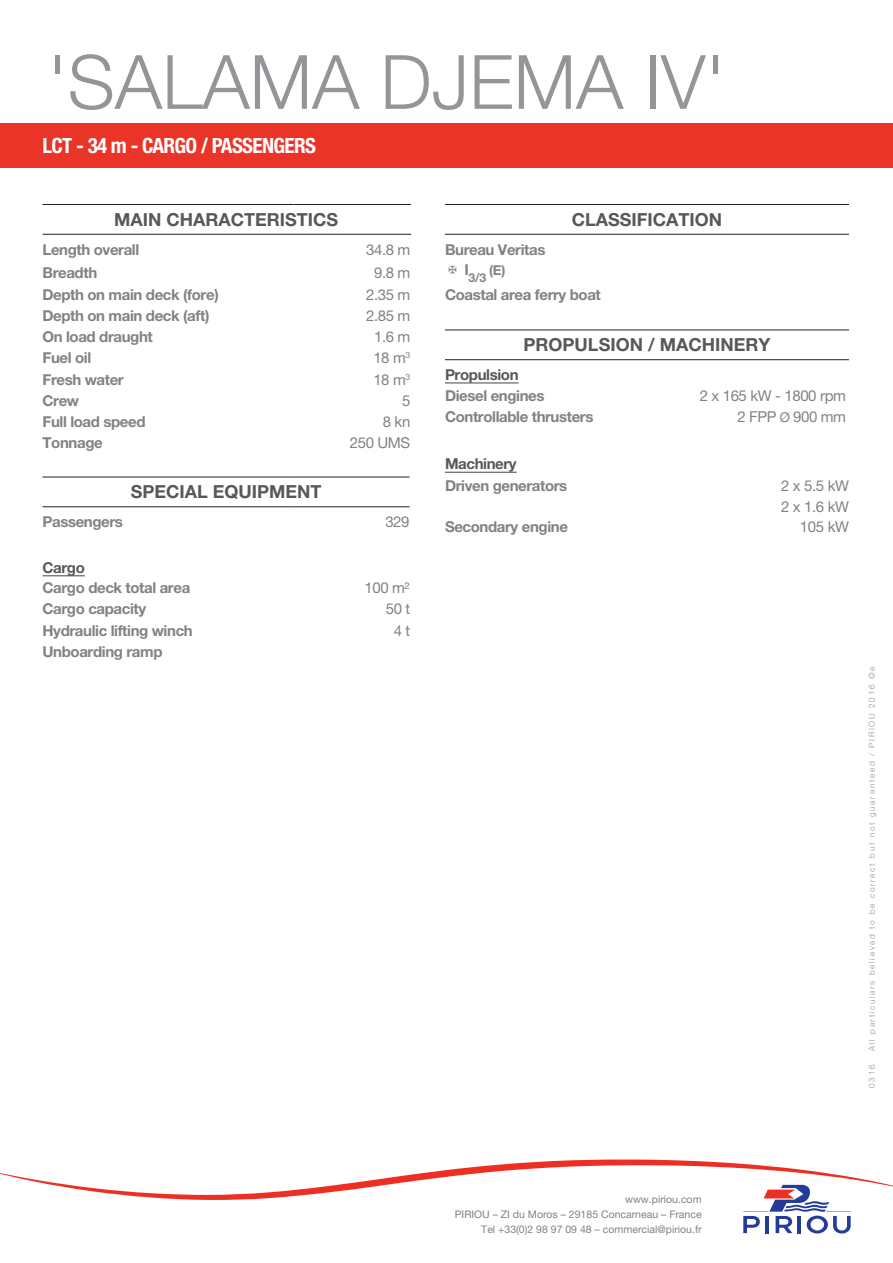
<style>
.page{position:relative;width:893px;height:1263px;background:#fff}
.page>*{position:absolute;margin:0;border:0;box-sizing:border-box;transform-origin:0 0}
.t1{font:300 75px "Helvetica Neue LT Pro";color:#939598}
.t2{font:700 condensed 21px "Helvetica Neue LT Pro";letter-spacing:-.03em;color:#fff}
.t3{font:700 18px "Helvetica Neue LT Pro";color:#57585a}
.t4{font:700 15px/20.2px "Helvetica Neue LT Pro";letter-spacing:-.025em;color:#808285}
.t5{font:15px/21.3px "Helvetica Neue LT Pro";letter-spacing:-.025em;color:#808285}
.t6{font:700 15px "Helvetica Neue LT Pro";letter-spacing:-.025em;color:#57585a}
.t7{font:700 13.5px "Helvetica Neue LT Pro";color:#808285}
.t8{font:700 12.3px "Helvetica Neue LT Pro";color:#808285}
.t9{font:10.5px/15px "Helvetica Neue LT Pro";color:#808285;text-align:right}
.t10{font:300 8.25px "Helvetica Neue LT Pro";letter-spacing:.2em;color:#939598}
.s1{font-size:13.5px}
</style>
<div class="page">
<hr style="left:43px;top:204px;width:250px;height:1px;background:#231f20">
<hr style="left:293px;top:204px;width:118px;height:1px;background:#231f20">
<hr style="left:43px;top:234px;width:250px;height:1px;background:#231f20">
<hr style="left:293px;top:234px;width:118px;height:1px;background:#231f20">
<hr style="left:43px;top:477px;width:250px;height:1px;background:#231f20">
<hr style="left:293px;top:477px;width:117px;height:1px;background:#231f20">
<hr style="left:43px;top:506px;width:250px;height:1px;background:#231f20">
<hr style="left:293px;top:506px;width:117px;height:1px;background:#231f20">
<hr style="left:43px;top:575px;width:42px;height:1px;background:#57585a">
<hr style="left:445px;top:234px;width:202px;height:1px;background:#231f20">
<hr style="left:647px;top:234px;width:202px;height:1px;background:#231f20">
<hr style="left:445px;top:359px;width:202px;height:1px;background:#231f20">
<hr style="left:647px;top:359px;width:202px;height:1px;background:#231f20">
<hr style="left:445px;top:204px;width:202px;height:1px;background:#231f20">
<hr style="left:647px;top:204px;width:202px;height:1px;background:#231f20">
<hr style="left:445px;top:330px;width:202px;height:1px;background:#231f20">
<hr style="left:647px;top:330px;width:202px;height:1px;background:#231f20">
<hr style="left:445px;top:382px;width:74px;height:1px;background:#57585a">
<hr style="left:445px;top:472px;width:72px;height:1px;background:#57585a">
<svg style="left:0;top:1159px;width:893px;height:74px"></svg>
<div style="left:0;top:123px;width:893px;height:45px;background:#ea3428"></div>
<h1 class="t1" style="left:47px;top:36px;width:681px">'SALAMA DJEMA IV'</h1>
<h2 class="t2" style="left:43px;top:133px;width:275px">LCT - 34 M - CARGO / PASSENGERS</h2>
<p class="t3" style="left:114px;top:208px;width:225px">Main c haracteristics</p>
<p class="t4" style="left:43px;top:239px;width:98px">Length overall</p>
<p class="t5" style="left:366px;top:239px;width:46px">34.8 m</p>
<p class="t4" style="left:43px;top:262px;width:56px">Breadth</p>
<p class="t5" style="left:374px;top:262px;width:38px">9.8 m</p>
<p class="t4" style="left:43px;top:284px;width:178px">Depth on main deck (fore)</p>
<p class="t5" style="left:366px;top:283px;width:46px">2.35 m</p>
<p class="t4" style="left:43px;top:305px;width:168px">Depth on main deck (aft)</p>
<p class="t5" style="left:366px;top:305px;width:46px">2.85 m</p>
<p class="t4" style="left:43px;top:326px;width:112px">On load draught</p>
<p class="t5" style="left:374px;top:326px;width:38px">1.6 m</p>
<p class="t4" style="left:43px;top:347px;width:50px">Fuel oil</p>
<p class="t5" style="left:373px;top:347px;width:39px">18 m<sup>3</sup></p>
<p class="t4" style="left:43px;top:369px;width:83px">Fresh water</p>
<p class="t5" style="left:373px;top:368px;width:39px">18 m<sup>3</sup></p>
<p class="t4" style="left:43px;top:390px;width:38px">Crew</p>
<p class="t5" style="left:402px;top:390px;width:10px">5</p>
<p class="t4" style="left:43px;top:411px;width:105px">Full load speed</p>
<p class="t5" style="left:383px;top:411px;width:29px">8 kn</p>
<p class="t4" style="left:43px;top:432px;width:62px">Tonnage</p>
<p class="t5" style="left:350px;top:432px;width:62px">250 UMS</p>
<p class="t3" style="left:131px;top:481px;width:187px">Special equipment</p>
<p class="t4" style="left:43px;top:511px;width:82px">Passengers</p>
<p class="t5" style="left:385px;top:511px;width:26px">329</p>
<p class="t6" style="left:43px;top:558px;width:44px">Cargo</p>
<p class="t4" style="left:43px;top:577px;width:149px">Cargo deck total area</p>
<p class="t5" style="left:364px;top:577px;width:47px">100 m²</p>
<p class="t4" style="left:43px;top:598px;width:105px">Cargo capacity</p>
<p class="t5" style="left:386px;top:598px;width:26px">50 t</p>
<p class="t4" style="left:43px;top:620px;width:152px">Hydraulic lifting winch</p>
<p class="t5" style="left:394px;top:619px;width:18px">4 t</p>
<p class="t4" style="left:43px;top:641px;width:121px">Unboarding ramp</p>
<p class="t3" style="left:572px;top:208px;width:152px">classification</p>
<p class="t4" style="left:465px;top:239px;width:82px;text-indent:-20px">Bureau Veritas<br>I</p>
<p class="t8" style="left:469px;top:270px;width:19px">3/3</p>
<p class="t7" style="left:489px;top:262px;width:18px">(E)</p>
<p class="t4" style="left:445px;top:284px;width:157px">Coastal area ferry boat</p>
<p class="t3" style="left:524px;top:334px;width:248px">PROPULSION / Machinery</p>
<p class="t6" style="left:445px;top:365px;width:75px">Propulsion</p>
<p class="t4" style="left:445px;top:385px;width:101px">Diesel engines</p>
<p class="t5" style="left:700px;top:385px;width:148px">2 x 165 kW - 1800 rpm</p>
<p class="t4" style="left:445px;top:407px;width:150px">Controllable thrusters</p>
<p class="t5" style="left:737px;top:406px;width:110px">2 FPP <span class="s1">Ø</span> 900 mm</p>
<p class="t6" style="left:445px;top:455px;width:73px">Machinery</p>
<p class="t4" style="left:445px;top:475px;width:124px">Driven generators</p>
<p class="t5" style="left:781px;top:474px;width:69px">2 x 5.5 kW<br>2 x 1.6 kW</p>
<p class="t4" style="left:445px;top:516px;width:124px">Secondary engine</p>
<p class="t5" style="left:800px;top:516px;width:50px">105 kW</p>
<p class="t10" style="left:867px;top:1051px;width:386px;rotate:-90deg">ALL PARTICULARS BELIEVED TO BE CORRECT BUT NOT GUARANTEED / PI RI OU 2016 ©E</p>
<p class="t10" style="left:867px;top:1088px;width:25px;rotate:-90deg">0316</p>
<p class="t9" style="left:455px;top:1192px;width:248px">www.piriou.com<br>PIRIOU – ZI du Moros – 29185 Concarneau – France<br>Tel +33(0)2 98 97 09 48 – commercial@piriou.fr</p>
<p class="t9" style="left:487px;top:1222px;width:7px">é</p>
</div>
